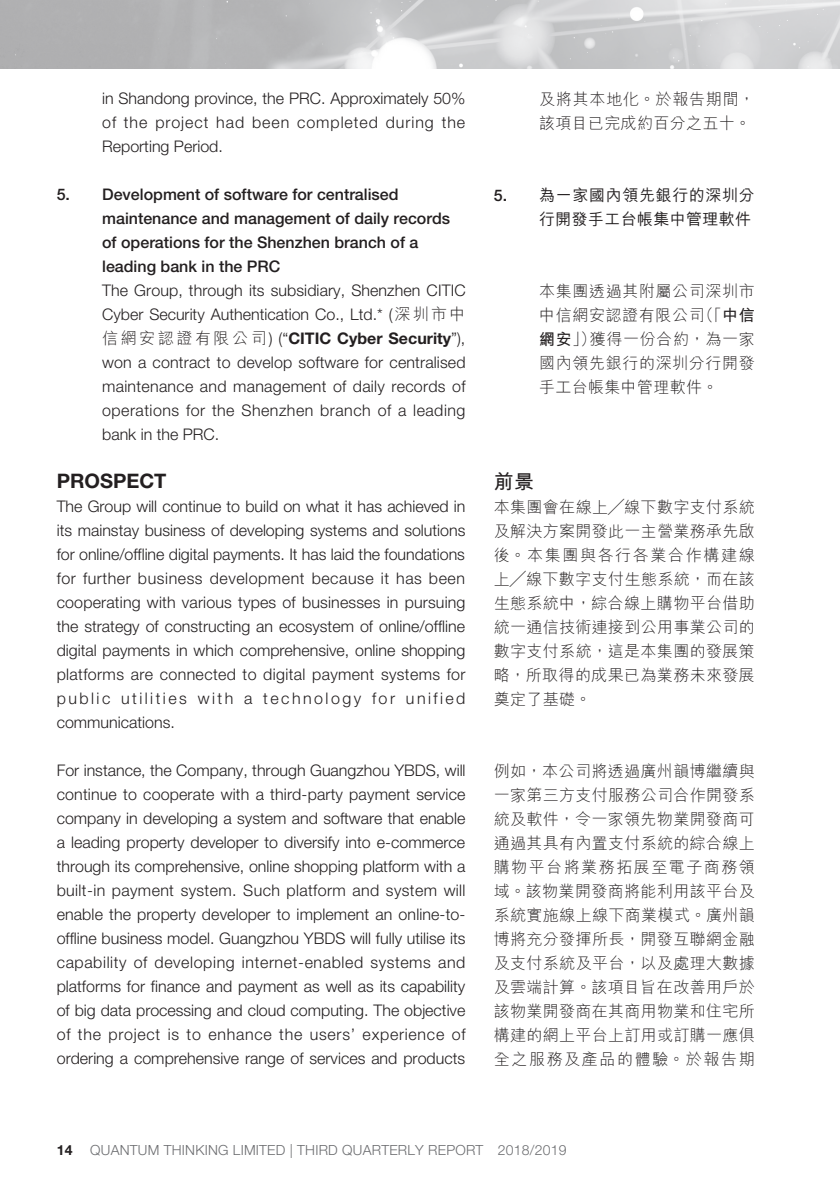
<style>
.page{position:relative;width:840px;height:1191px;background:#fff}
.page>*{position:absolute;margin:0;border:0;box-sizing:border-box;transform-origin:0 0}
._01_H1_E{font:700 20px "Helvetica Neue LT Std";color:#231f20}
._001_H1_C{font:700 20px "M Hei HK";color:#231f20}
._00_txt_E{font:300 16px/24px "Helvetica Neue LT Std";letter-spacing:.03em;color:#231f20;text-align:justify}
._000_txt_C{font:300 16px/24px "M Hei HK";letter-spacing:.025em;color:#231f20;text-align:justify}
._02_H2_E{font:500 16px/24px "Helvetica Neue LT Std";color:#231f20}
._002_H2_C{font:500 16px/24px "M Hei HK";letter-spacing:.03em;color:#231f20;text-align:right}
.t1{font:300 14px "Helvetica Neue LT Std";letter-spacing:.015em;color:#6c6d70}
.t2{font:700 14px "Helvetica Neue LT Std";color:#231f20}
.s1{font-family:"M Hei HK"}
.s2{font-weight:700}
.s3{font-family:"Helvetica Neue LT Std"}
</style>
<div class="page">
<img style="left:0;top:0;width:839px;height:68px">
<p class="_00_txt_E" style="left:102px;top:86px;width:364px">in Shandong province, the PRC. Approximately 50% of the project had been completed during the Reporting Period.</p>
<p class="_02_H2_E" style="left:102px;top:182px;width:349px;text-indent:-45px">5. Development of software for centralised maintenance and management of daily records of operations for the Shenzhen branch of a leading bank in the PRC</p>
<p class="_00_txt_E" style="left:102px;top:278px;width:365px">The Group, through its subsidiary, Shenzhen CITIC Cyber Security Authentication Co., Ltd.* (<span class="s1">深圳市中信網安認證有限公司</span>) (“<span class="s2">CITIC Cyber Security</span>”), won a contract to develop software for centralised maintenance and management of daily records of operations for the Shenzhen branch of a leading bank in the PRC.</p>
<p class="_01_H1_E" style="left:57px;top:468px;width:111px">PROSPECT</p>
<p class="_00_txt_E" style="left:57px;top:494px;width:410px">The Group will continue to build on what it has achieved in its mainstay business of developing systems and solutions for online/offline digital payments. It has laid the foundations for further business development because it has been cooperating with various types of businesses in pursuing the strategy of constructing an ecosystem of online/offline digital payments in which comprehensive, online shopping platforms are connected to digital payment systems for public utilities with a technology for unified communications.</p>
<p class="_00_txt_E" style="left:57px;top:758px;width:410px">For instance, the Company, through Guangzhou YBDS, will continue to cooperate with a third-party payment service company in developing a system and software that enable a leading property developer to diversify into e-commerce through its comprehensive, online shopping platform with a built-in payment system. Such platform and system will enable the property developer to implement an online-to&shy;offline business model. Guangzhou YBDS will fully utilise its capability of developing internet-enabled systems and platforms for finance and payment as well as its capability of big data processing and cloud computing. The objective of the project is to enhance the users’ experience of ordering a comprehensive range of services and products</p>
<p class="_000_txt_C" style="left:539px;top:87px;width:217px">及將其本地化。於報告期間，該項目已完成約百分之五十。</p>
<p class="_002_H2_C" style="left:493px;top:182px;width:262px"><span class="s3">5.</span> 為一家國內領先銀行的深圳分行開發手工台帳集中管理軟件</p>
<p class="_000_txt_C" style="left:539px;top:279px;width:217px">本集團透過其附屬公司深圳市中信網安認證有限公司（「<span class="s2">中信網安</span>」）獲得一份合約，為一家國內領先銀行的深圳分行開發手工台帳集中管理軟件。</p>
<p class="_001_H1_C" style="left:493px;top:467px;width:42px">前景</p>
<p class="_000_txt_C" style="left:493px;top:495px;width:262px">本集團會在線上╱線下數字支付系統及解決方案開發此一主營業務承先啟後。本集團與各行各業合作構建線上╱線下數字支付生態系統，而在該生態系統中，綜合線上購物平台借助統一通信技術連接到公用事業公司的數字支付系統，這是本集團的發展策略，所取得的成果已為業務未來發展奠定了基礎。</p>
<p class="_000_txt_C" style="left:493px;top:759px;width:262px">例如，本公司將透過廣州韻博繼續與一家第三方支付服務公司合作開發系統及軟件，令一家領先物業開發商可通過其具有內置支付系統的綜合線上購物平台將業務拓展至電子商務領域。該物業開發商將能利用該平台及系統實施線上線下商業模式。廣州韻博將充分發揮所長，開發互聯網金融及支付系統及平台，以及處理大數據及雲端計算。該項目旨在改善用戶於該物業開發商在其商用物業和住宅所構建的網上平台上訂用或訂購一應俱全之服務及產品的體驗。於報告期</p>
<p class="t2" style="left:57px;top:1141px;width:17px">14</p>
<p class="t1" style="left:90px;top:1141px;width:477px">QUANTUM THINKING LIMITED | THIRD QUARTERLY REPORT 2018/2019</p>
</div>
